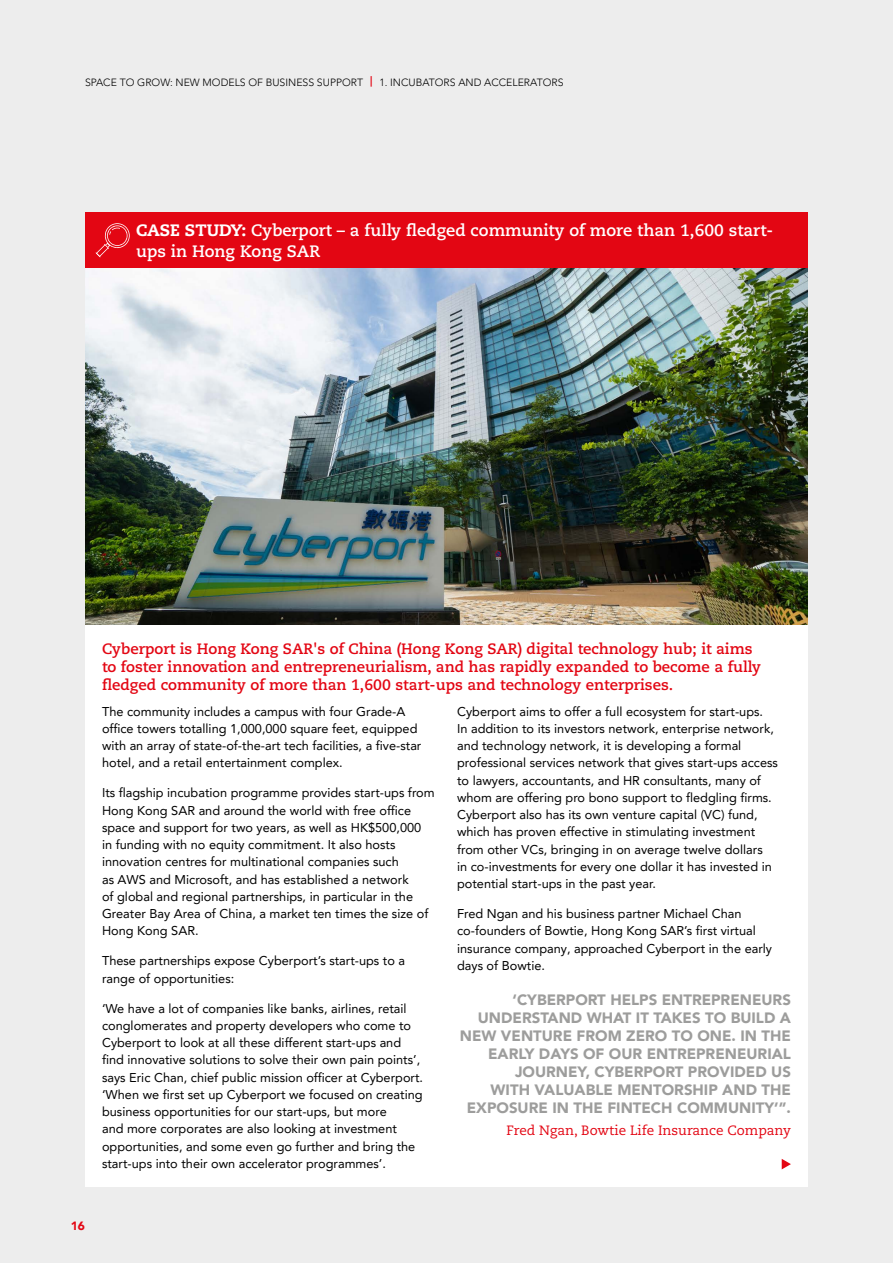
<style>
.page{position:relative;width:893px;height:1263px;background:#ededed}
.page>*{position:absolute;margin:0;border:0;box-sizing:border-box;transform-origin:0 0}
.t1{font:700 16.5px/21px "Caecilia";color:#fff}
.t2{font:700 15px/18px "Caecilia";color:#e30613}
.t3{font:900 15px/18px "Avenir LT Pro";color:#9d9d9c;text-align:right}
.t4{font:13.5px "Caecilia";color:#e30613}
.t5{font:12.75px/17.2px "Avenir LT Pro";color:#000}
.t6{font:900 12px "Avenir LT Pro";color:#e30613}
.t7{font:300 10.5px "Avenir LT Pro";color:#000}
.s1{font-weight:800;color:#e30613}
.s2{font-weight:800}
</style>
<div class="page">
<img style="left:85px;top:268px;width:723px;height:357px">
<div style="left:85px;top:213px;width:723px;height:55px;background:#e30613"></div>
<div style="left:85px;top:625px;width:723px;height:561px;background:#fff"></div>
<svg style="left:782px;top:1159px;width:9px;height:10px"></svg>
<svg style="left:96px;top:223px;width:34px;height:34px"></svg>
<p class="t7" style="left:85px;top:76px;width:480px">SPACE TO GROW: NEW MODELS OF BUSINESS SUPPORT <span class="s1">|</span> 1. INCUBATORS AND ACCELERATORS</p>
<p class="t1" style="left:136px;top:220px;width:639px"><span class="s2">CASE STUDY:</span> Cyberport – a fully fledged community of more than 1,600 start&shy;ups in Hong Kong SAR</p>
<p class="t2" style="left:102px;top:640px;width:660px">Cyberport is Hong Kong SAR's of China (Hong Kong SAR) digital technology hub; it aims to foster innovation and entrepreneurialism, and has rapidly expanded to become a fully fledged community of more than 1,600 start-ups and technology enterprises.</p>
<p class="t5" style="left:102px;top:702px;width:321px">The community includes a campus with four Grade-A office towers totalling 1,000,000 square feet, equipped with an array of state-of-the-art tech facilities, a five-star hotel, and a retail entertainment complex.</p>
<p class="t5" style="left:102px;top:784px;width:334px">Its flagship incubation programme provides start-ups from Hong Kong SAR and around the world with free office space and support for two years, as well as HK$500,000<br>in funding with no equity commitment. It also hosts innovation centres for multinational companies such<br>as AWS and Microsoft, and has established a network<br>of global and regional partnerships, in particular in the Greater Bay Area of China, a market ten times the size of Hong Kong SAR.</p>
<p class="t5" style="left:102px;top:952px;width:305px">These partnerships expose Cyberport’s start-ups to a range of opportunities:</p>
<p class="t5" style="left:102px;top:999px;width:323px">‘We have a lot of companies like banks, airlines, retail conglomerates and property developers who come to Cyberport to look at all these different start-ups and find innovative solutions to solve their own pain points’, says Eric Chan, chief public mission officer at Cyberport. ‘When we first set up Cyberport we focused on creating business opportunities for our start-ups, but more<br>and more corporates are also looking at investment opportunities, and some even go further and bring the start-ups into their own accelerator programmes’.</p>
<p class="t5" style="left:457px;top:702px;width:322px">Cyberport aims to offer a full ecosystem for start-ups.<br>In addition to its investors network, enterprise network, and technology network, it is developing a formal professional services network that gives start-ups access to lawyers, accountants, and HR consultants, many of whom are offering pro bono support to fledgling firms.<br>Cyberport also has its own venture capital (VC) fund, which has proven effective in stimulating investment from other VCs, bringing in on average twelve dollars<br>in co-investments for every one dollar it has invested in potential start-ups in the past year.</p>
<p class="t5" style="left:457px;top:905px;width:316px">Fred Ngan and his business partner Michael Chan co-founders of Bowtie, Hong Kong SAR’s first virtual insurance company, approached Cyberport in the early days of Bowtie.</p>
<p class="t3" style="left:460px;top:991px;width:333px">‘CYBERPORT HELPS ENTREPRENEURS UNDERSTAND WHAT IT TAKES TO BUILD A NEW VENTURE FROM ZERO TO ONE. IN THE EARLY DAYS OF OUR ENTREPRENEURIAL JOURNEY, CYBERPORT PROVIDED US<br>WITH VALUABLE MENTORSHIP AND THE EXPOSURE IN THE FINTECH COMMUNITY’”.</p>
<p class="t4" style="left:507px;top:1122px;width:286px">Fred Ngan, Bowtie Life Insurance Company</p>
<p class="t6" style="left:71px;top:1218px;width:16px">16</p>
</div>
